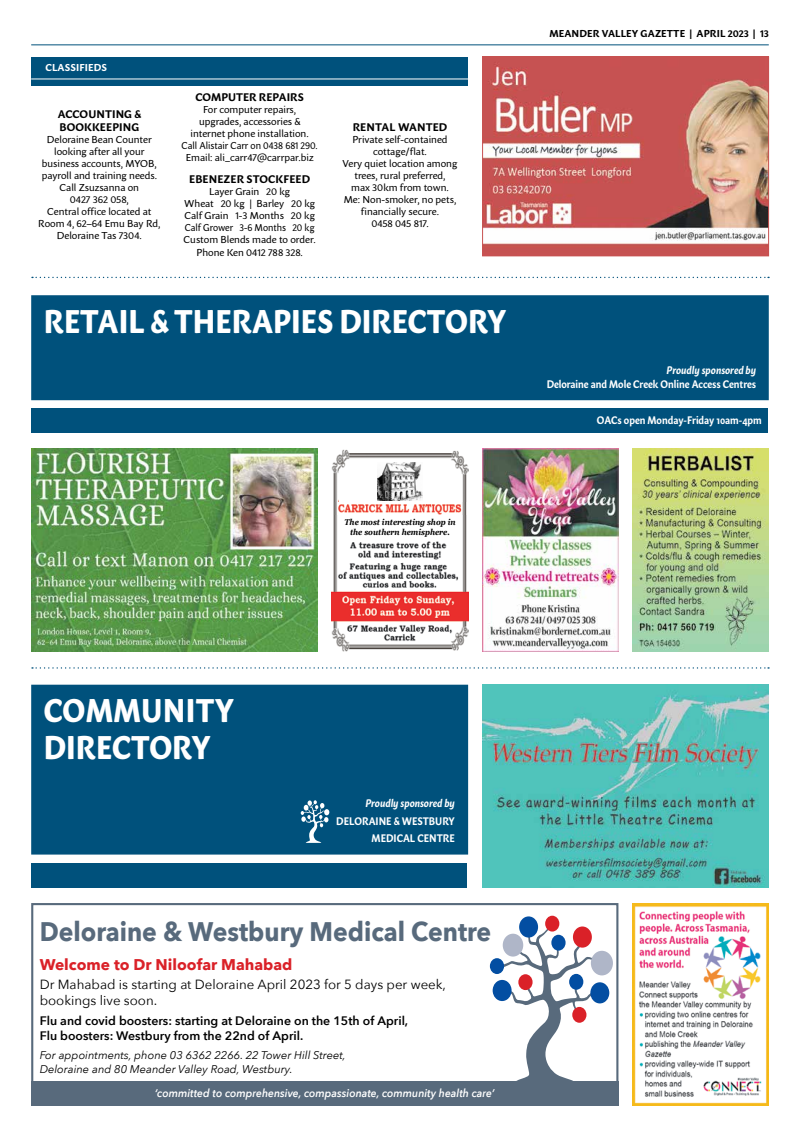
<style>
.page{position:relative;width:800px;height:1134px;background:#fff}
.page>*{position:absolute;margin:0;border:0;box-sizing:border-box;transform-origin:0 0}
.t1{font:800 32.7px/36.8px "Sharik Sans";color:#fff;scale:.9 1}
.t2{font:700 26.8px "Avenir Next";color:#586a7c;scale:.92 1}
.t3{font:700 15.5px "Avenir Next";color:#da2128}
.t4{font:13.3px/15.9px "Avenir Next";color:#000}
.t5{font:600 12.3px/14.7px "Avenir Next";color:#000}
.t6{font:italic 11.2px/13.4px "Avenir Next";color:#000}
.t7{font:italic 600 11.2px "Avenir Next";letter-spacing:.005em;color:#fff;scale:.93 1}
.t8{font:700 11px/13.2px "Sharik Sans";letter-spacing:.01em;color:#000}
.t9{font:700 10.9px/17.4px "Sharik Sans";color:#fff;text-align:right;scale:.9 1}
.t10{font:italic 700 10.9px "Sharik Sans";color:#fff;scale:.9 1}
.t11{font:10px/12px "Sharik Sans";color:#000;text-align:center}
.t12{font:700 10px "Sharik Sans";letter-spacing:.01em;color:#000}
.t13{font:700 10px "Sharik Sans";letter-spacing:.01em;color:#fff}
.t14{font:italic 700 8.4px/10px "Georgia";color:#000;text-align:center;scale:.9 1}
</style>
<div class="page">
<hr style="left:31px;top:44px;width:737px;height:1px;background:#00517c">
<svg style="left:32px;top:667px;width:736px;height:2px"></svg>
<svg style="left:32px;top:277px;width:736px;height:1px"></svg>
<div style="left:31px;top:295px;width:737px;height:105px;background:#00517c"></div>
<div style="left:31px;top:409px;width:736px;height:24px;background:#00517c"></div>
<img style="left:31px;top:449px;width:287px;height:202px">
<img style="left:482px;top:449px;width:136px;height:202px">
<img style="left:632px;top:449px;width:136px;height:202px">
<img style="left:332px;top:449px;width:136px;height:202px">
<div style="left:339px;top:475px;width:122px;height:29px;background:#fff"></div>
<div style="left:355px;top:459px;width:89px;height:45px;background:#fff"></div>
<img style="left:377px;top:462px;width:46px;height:39px">
<div style="left:339px;top:514px;width:122px;height:26px;background:#fff"></div>
<img style="left:332px;top:503px;width:136px;height:11px">
<img style="left:482px;top:685px;width:286px;height:202px">
<img style="left:632px;top:903px;width:136px;height:203px">
<div style="left:31px;top:685px;width:437px;height:169px;background:#00517c"></div>
<div style="left:31px;top:863px;width:435px;height:24px;background:#00517c"></div>
<svg style="left:301px;top:800px;width:28px;height:43px"></svg>
<div style="left:31px;top:57px;width:437px;height:29px;background:#00517c"></div>
<hr style="left:31px;top:78px;width:437px;height:1px;background:#fff">
<div style="left:31px;top:903px;width:587px;height:203px;background:#fff;border:2px solid #586a7c"></div>
<svg style="left:494px;top:921px;width:110px;height:160px"></svg>
<div style="left:569px;top:974px;width:14px;height:16px;background:#034ea2;border-radius:50%"></div>
<div style="left:590px;top:982px;width:19px;height:21px;background:#034ea2;border-radius:50%"></div>
<div style="left:590px;top:951px;width:22px;height:24px;background:#afb6c8;border-radius:50%"></div>
<div style="left:572px;top:926px;width:19px;height:22px;background:#da2128;border-radius:50%"></div>
<div style="left:572px;top:1007px;width:14px;height:16px;background:#da2128;border-radius:50%"></div>
<div style="left:518px;top:974px;width:14px;height:16px;background:#da2128;border-radius:50%"></div>
<div style="left:492px;top:980px;width:19px;height:21px;background:#034ea2;border-radius:50%"></div>
<div style="left:490px;top:958px;width:14px;height:16px;background:#034ea2;border-radius:50%"></div>
<div style="left:502px;top:934px;width:21px;height:22px;background:#afb6c8;border-radius:50%"></div>
<div style="left:551px;top:935px;width:14px;height:16px;background:#034ea2;border-radius:50%"></div>
<div style="left:519px;top:916px;width:19px;height:21px;background:#034ea2;border-radius:50%"></div>
<div style="left:545px;top:916px;width:14px;height:15px;background:#da2128;border-radius:50%"></div>
<div style="left:31px;top:1081px;width:587px;height:25px;background:#586a7c"></div>
<img style="left:484px;top:59px;width:282px;height:195px">
<div style="left:482px;top:57px;width:286px;height:199px;border:1px solid #c75251"></div>
<p class="t13" style="left:45px;top:60px;width:63px">CLASSIFIEDS</p>
<p class="t8" style="left:58px;top:107px;width:85px">ACCOUNTING &amp;<br>BOOKKEEPING</p>
<p class="t11" style="left:38px;top:133px;width:124px">Deloraine Bean Counter looking after all your business accounts, MYOB, payroll and training needs.<br>Call Zsuzsanna on<br>0427 362 058,<br>Central office located at<br>Room 4, 62–64 Emu Bay Rd,<br>Deloraine Tas 7304.</p>
<p class="t8" style="left:195px;top:90px;width:110px">COMPUTER REPAIRS</p>
<p class="t11" style="left:181px;top:103px;width:138px">For computer repairs, upgrades, accessories &amp; internet phone installation.<br>Call Alistair Carr on 0438 681 290.<br>Email: ali_carr47@carrpar.biz</p>
<p class="t8" style="left:189px;top:172px;width:122px">EBENEZER STOCKFEED</p>
<p class="t11" style="left:184px;top:185px;width:133px">Layer Grain 20 kg<br>Wheat 20 kg | Barley 20 kg<br>Calf Grain 1-3 Months 20 kg<br>Calf Grower 3-6 Months 20 kg<br>Custom Blends made to order.</p>
<p class="t11" style="left:196px;top:246px;width:108px">Phone Ken 0412 788 328.</p>
<p class="t8" style="left:352px;top:120px;width:96px">RENTAL WANTED</p>
<p class="t11" style="left:342px;top:133px;width:116px">Private self-contained cottage/flat.<br>Very quiet location among trees, rural preferred,<br>max 30km from town.<br>Me: Non-smoker, no pets, financially secure.<br>0458 045 817.</p>
<h1 class="t1" style="left:44px;top:301px;width:516px">RETAIL &amp; THERAPIES DIRECTORY</h1>
<p class="t14" style="left:344px;top:517px;width:125px">The most interesting shop in the southern hemisphere.</p>
<p class="t12" style="left:549px;top:26px;width:221px">MEANDER VALLEY GAZETTE | APRIL 2023 | 13</p>
<p class="t10" style="left:666px;top:362px;width:101px">Proudly sponsored by</p>
<p class="t9" style="left:546px;top:375px;width:234px">Deloraine and Mole Creek Online Access Centres</p>
<p class="t9" style="left:596px;top:411px;width:185px">OACs open Monday-Friday 10am-4pm</p>
<h1 class="t1" style="left:44px;top:691px;width:213px">COMMUNITY<br>DIRECTORY</h1>
<p class="t10" style="left:365px;top:796px;width:101px">Proudly sponsored by</p>
<p class="t9" style="left:336px;top:812px;width:133px">DELORAINE &amp; WESTBURY<br>MEDICAL CENTRE</p>
<h2 class="t2" style="left:40px;top:909px;width:492px">Deloraine &amp; Westbury Medical Centre</h2>
<h3 class="t3" style="left:40px;top:951px;width:254px">Welcome to Dr Niloofar Mahabad</h3>
<h3 class="t4" style="left:40px;top:976px;width:408px">Dr Mahabad is starting at Deloraine April 2023 for 5 days per week, bookings live soon.</h3>
<p class="t5" style="left:40px;top:1013px;width:370px">Flu and covid boosters: starting at Deloraine on the 15th of April,<br>Flu boosters: Westbury from the 22nd of April.</p>
<p class="t6" style="left:40px;top:1048px;width:307px">For appointments, phone 03 6362 2266. 22 Tower Hill Street,<br>Deloraine and 80 Meander Valley Road, Westbury.</p>
<p class="t7" style="left:155px;top:1083px;width:367px">‘committed to comprehensive, compassionate, community health care’</p>
</div>
